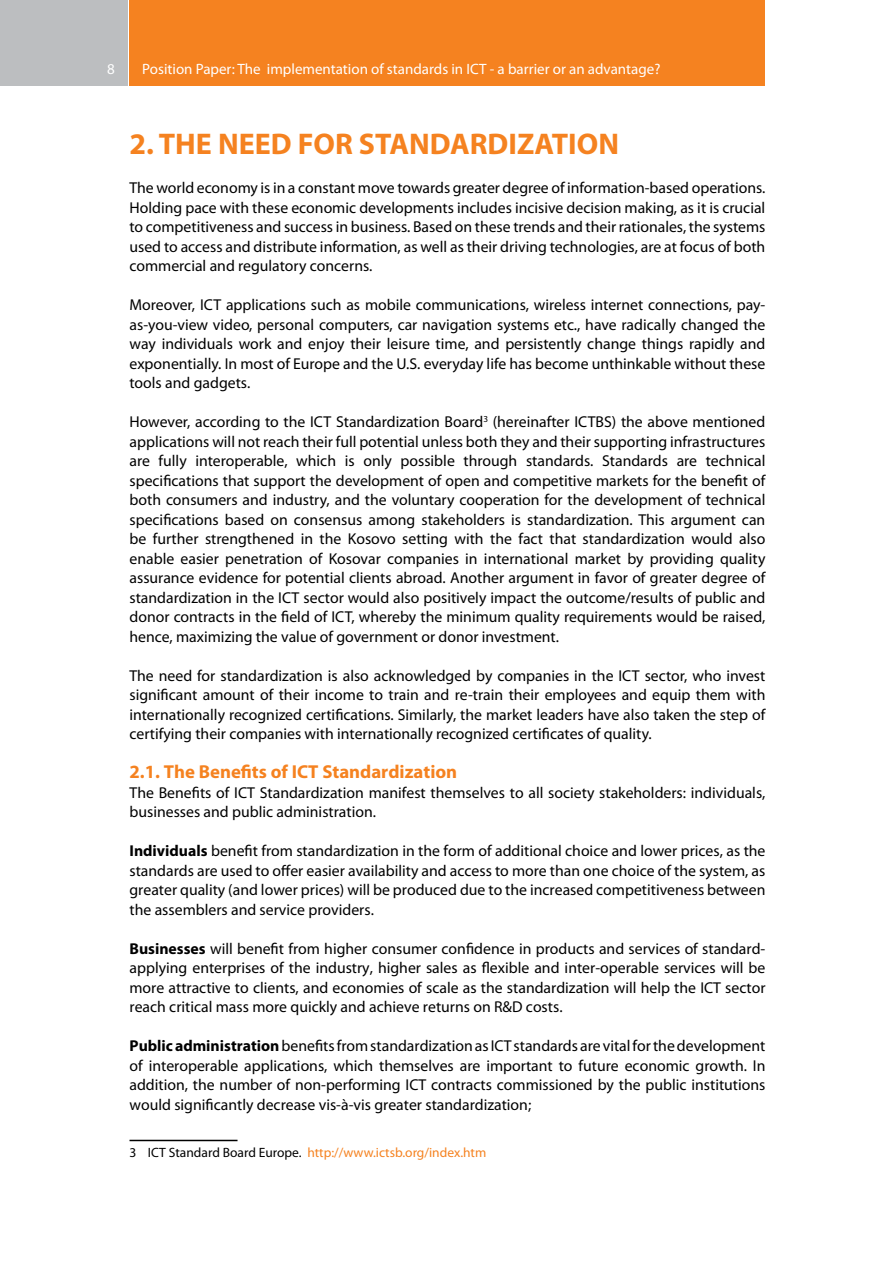
<style>
.page{position:relative;width:893px;height:1263px;background:#fff}
.page>*{position:absolute;margin:0;border:0;box-sizing:border-box;transform-origin:0 0}
.t1{font:700 30px "Myriad Pro";color:#f58220}
.t2{font:700 18.75px "Myriad Pro";color:#f58220}
.t3{font:15.75px/19.5px "Myriad Pro";color:#000;text-align:justify}
.t4{font:15px "Myriad Pro";color:#fff}
.t5{font:13.5px "Myriad Pro";color:#f58220}
.s1{font-weight:700}
.s2{color:#000}
</style>
<div class="page">
<div style="left:0;top:0;width:128px;height:85px;background:#bcbec0"></div>
<div style="left:130px;top:0;width:635px;height:85px;background:#f58220"></div>
<hr style="left:130px;top:1140px;width:108px;height:1px;background:#000">
<p class="t4" style="left:107px;top:60px;width:9px">8</p>
<p class="t4" style="left:142px;top:60px;width:520px">Position Paper: The implementation of standards in ICT - a barrier or an advantage?</p>
<h1 class="t1" style="left:130px;top:125px;width:491px">2. THE NEED FOR STANDARDIZATION</h1>
<p class="t3" style="left:130px;top:178px;width:637px">The world economy is in a constant move towards greater degree of information-based operations.<br>Holding pace with these economic developments includes incisive decision making, as it is crucial to competitiveness and success in business. Based on these trends and their rationales, the systems used to access and distribute information, as well as their driving technologies, are at focus of both commercial and regulatory concerns.</p>
<p class="t3" style="left:130px;top:295px;width:637px">Moreover, ICT applications such as mobile communications, wireless internet connections, pay&shy;as-you-view video, personal computers, car navigation systems etc., have radically changed the way individuals work and enjoy their leisure time, and persistently change things rapidly and exponentially. In most of Europe and the U.S. everyday life has become unthinkable without these tools and gadgets.</p>
<p class="t3" style="left:130px;top:412px;width:637px">However, according to the ICT Standardization Board<sup>3</sup> (hereinafter ICTBS) the above mentioned applications will not reach their full potential unless both they and their supporting infrastructures are fully interoperable, which is only possible through standards. Standards are technical specifications that support the development of open and competitive markets for the benefit of both consumers and industry, and the voluntary cooperation for the development of technical specifications based on consensus among stakeholders is standardization. This argument can be further strengthened in the Kosovo setting with the fact that standardization would also enable easier penetration of Kosovar companies in international market by providing quality assurance evidence for potential clients abroad. Another argument in favor of greater degree of standardization in the ICT sector would also positively impact the outcome/results of public and donor contracts in the field of ICT, whereby the minimum quality requirements would be raised, hence, maximizing the value of government or donor investment.</p>
<p class="t3" style="left:130px;top:666px;width:637px">The need for standardization is also acknowledged by companies in the ICT sector, who invest significant amount of their income to train and re-train their employees and equip them with internationally recognized certifications. Similarly, the market leaders have also taken the step of certifying their companies with internationally recognized certificates of quality.</p>
<p class="t2" style="left:130px;top:760px;width:329px">2.1. The Benefits of ICT Standardization</p>
<p class="t3" style="left:130px;top:783px;width:637px">The Benefits of ICT Standardization manifest themselves to all society stakeholders: individuals, businesses and public administration.</p>
<p class="t3" style="left:130px;top:841px;width:637px"><span class="s1">Individuals</span> benefit from standardization in the form of additional choice and lower prices, as the standards are used to offer easier availability and access to more than one choice of the system, as greater quality (and lower prices) will be produced due to the increased competitiveness between the assemblers and service providers.</p>
<p class="t3" style="left:130px;top:939px;width:637px"><span class="s1">Businesses</span> will benefit from higher consumer confidence in products and services of standard&shy;applying enterprises of the industry, higher sales as flexible and inter-operable services will be more attractive to clients, and economies of scale as the standardization will help the ICT sector reach critical mass more quickly and achieve returns on R&amp;D costs.</p>
<p class="t3" style="left:130px;top:1036px;width:637px"><span class="s1">Publicadministration</span> benefits from standardization as ICT standards are vital for the development of interoperable applications, which themselves are important to future economic growth. In addition, the number of non-performing ICT contracts commissioned by the public institutions would significantly decrease vis-à-vis greater standardization;</p>
<p class="t5" style="left:130px;top:1144px;width:358px"><span class="s2">3 ICT Standard Board Europe.</span> http://www.ictsb.org/index.htm</p>
</div>
